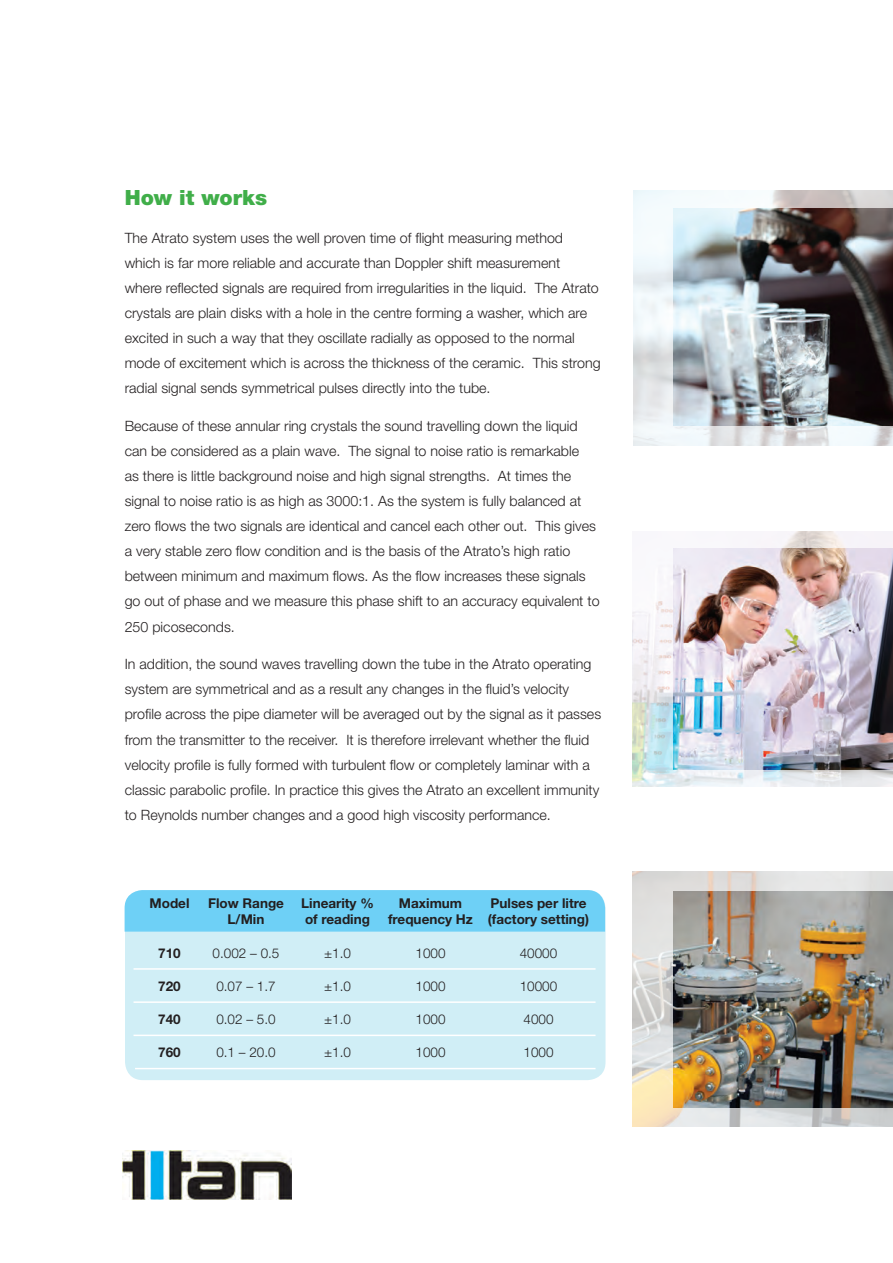
<style>
.page{position:relative;width:893px;height:1263px;background:#fff}
.page>*{position:absolute;margin:0;border:0;box-sizing:border-box;transform-origin:0 0}
.t1{font:900 21px "Helvetica Neue";color:#40ae49}
.Paragraph{font:300 14.25px/25px "Helvetica Neue";color:#231f20}
.t2{font:700 13.5px "Helvetica Neue";color:#231f20}
.t3{font:300 13.5px "Helvetica Neue";color:#231f20}
</style>
<div class="page">
<div style="left:125px;top:890px;width:480px;height:190px;background:#d0eef6;border-radius:18px"></div>
<div style="left:125px;top:890px;width:480px;height:42px;background:#6ed0f6"></div>
<img style="left:123px;top:1150px;width:168px;height:49px">
<hr style="left:134px;top:968px;width:462px;height:2px;background:#fff">
<hr style="left:134px;top:1001px;width:462px;height:2px;background:#fff">
<hr style="left:134px;top:1034px;width:462px;height:2px;background:#fff">
<hr style="left:135px;top:1068px;width:461px;height:1px;background:#fff">
<img style="left:633px;top:872px;width:260px;height:255px">
<img style="left:673px;top:891px;width:220px;height:216px">
<img style="left:633px;top:531px;width:260px;height:255px">
<img style="left:673px;top:549px;width:220px;height:221px">
<img style="left:634px;top:190px;width:259px;height:256px">
<img style="left:673px;top:208px;width:220px;height:217px">
<p class="t1" style="left:125px;top:185px;width:144px">How it works</p>
<p class="Paragraph" style="left:125px;top:225px;width:477px">The Atrato system uses the well proven time of flight measuring method which is far more reliable and accurate than Doppler shift measurement where reflected signals are required from irregularities in the liquid. The Atrato crystals are plain disks with a hole in the centre forming a washer, which are excited in such a way that they oscillate radially as opposed to the normal mode of excitement which is across the thickness of the ceramic. This strong radial signal sends symmetrical pulses directly into the tube.</p>
<p class="Paragraph" style="left:125px;top:413px;width:476px">Because of these annular ring crystals the sound travelling down the liquid can be considered as a plain wave. The signal to noise ratio is remarkable<br>as there is little background noise and high signal strengths. At times the signal to noise ratio is as high as 3000:1. As the system is fully balanced at zero flows the two signals are identical and cancel each other out. This gives a very stable zero flow condition and is the basis of the Atrato’s high ratio between minimum and maximum flows. As the flow increases these signals go out of phase and we measure this phase shift to an accuracy equivalent to 250 picoseconds.</p>
<p class="Paragraph" style="left:125px;top:651px;width:478px">In addition, the sound waves travelling down the tube in the Atrato operating system are symmetrical and as a result any changes in the fluid’s velocity profile across the pipe diameter will be averaged out by the signal as it passes from the transmitter to the receiver. It is therefore irrelevant whether the fluid velocity profile is fully formed with turbulent flow or completely laminar with a classic parabolic profile. In practice this gives the Atrato an excellent immunity to Reynolds number changes and a good high viscosity performance.</p>
<p class="t2" style="left:150px;top:895px;width:41px">Model</p>
<p class="t2" style="left:208px;top:895px;width:77px">Flow Range</p>
<p class="t2" style="left:301px;top:895px;width:74px">Linearity %</p>
<p class="t2" style="left:399px;top:895px;width:65px">Maximum</p>
<p class="t2" style="left:491px;top:895px;width:97px">Pulses per litre</p>
<p class="t2" style="left:228px;top:911px;width:38px">L/Min</p>
<p class="t2" style="left:305px;top:911px;width:66px">of reading</p>
<p class="t2" style="left:388px;top:911px;width:203px">frequency Hz (factory setting)</p>
<p class="t2" style="left:158px;top:944px;width:24px">710</p>
<p class="t3" style="left:213px;top:944px;width:68px">0.002 – 0.5</p>
<p class="t3" style="left:324px;top:944px;width:28px">±1.0</p>
<p class="t3" style="left:416px;top:944px;width:32px">1000</p>
<p class="t3" style="left:520px;top:944px;width:39px">40000</p>
<p class="t2" style="left:158px;top:977px;width:24px">720</p>
<p class="t3" style="left:216px;top:978px;width:61px">0.07 – 1.7</p>
<p class="t3" style="left:324px;top:978px;width:28px">±1.0</p>
<p class="t3" style="left:416px;top:978px;width:32px">1000</p>
<p class="t3" style="left:520px;top:978px;width:39px">10000</p>
<p class="t2" style="left:158px;top:1011px;width:24px">740</p>
<p class="t3" style="left:216px;top:1011px;width:61px">0.02 – 5.0</p>
<p class="t3" style="left:324px;top:1011px;width:28px">±1.0</p>
<p class="t3" style="left:416px;top:1011px;width:32px">1000</p>
<p class="t3" style="left:524px;top:1011px;width:32px">4000</p>
<p class="t2" style="left:158px;top:1044px;width:24px">760</p>
<p class="t3" style="left:216px;top:1044px;width:61px">0.1 – 20.0</p>
<p class="t3" style="left:324px;top:1044px;width:28px">±1.0</p>
<p class="t3" style="left:416px;top:1044px;width:32px">1000</p>
<p class="t3" style="left:524px;top:1044px;width:32px">1000</p>
</div>
